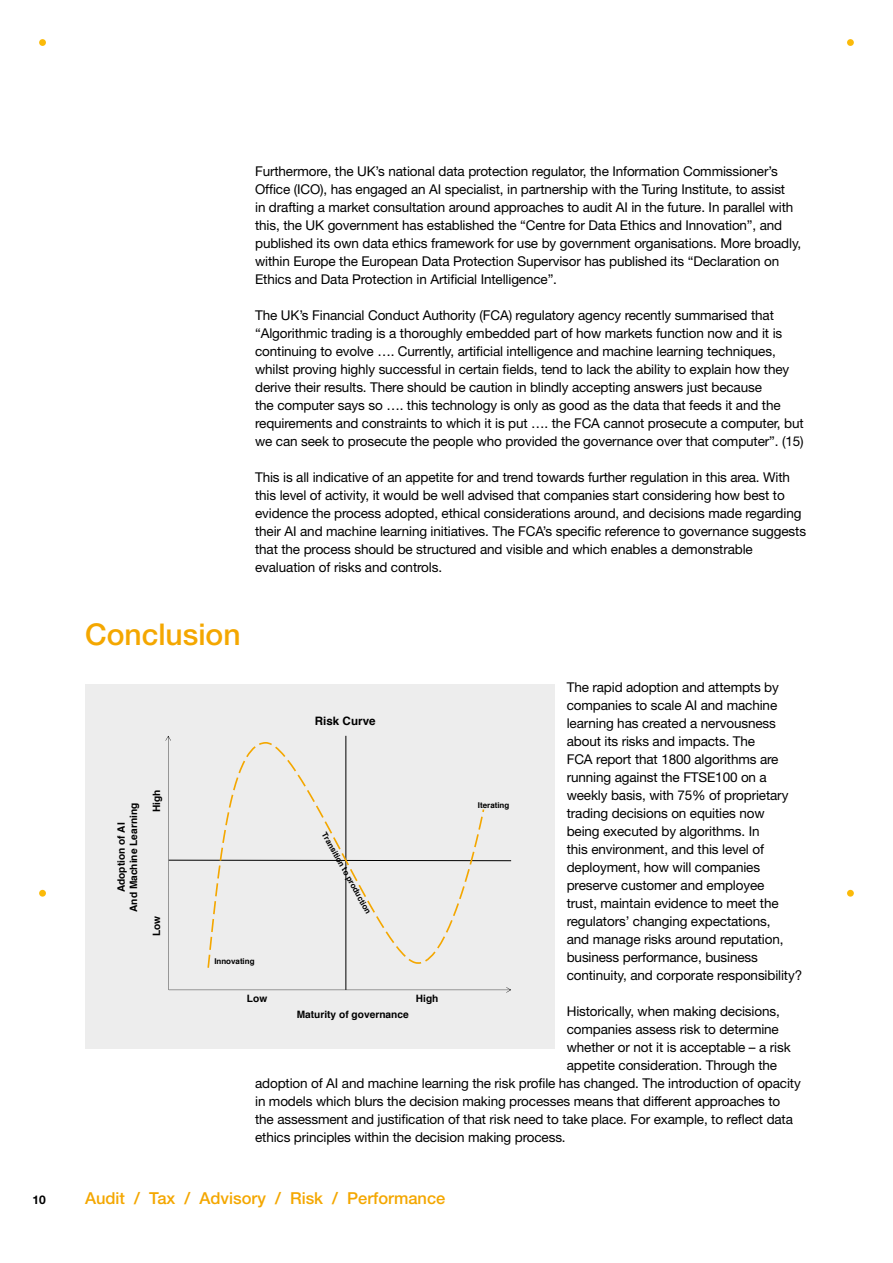
<style>
.page{position:relative;width:893px;height:1263px;background:#fff}
.page>*{position:absolute;margin:0;border:0;box-sizing:border-box;transform-origin:0 0}
.t1{font:500 30px "Helvetica Neue LT Pro";color:#f4a700}
.t2{font:500 16.5px "Helvetica Neue LT Pro";color:#f4a700}
.t3{font:13.5px/18px "Helvetica Neue LT Pro";letter-spacing:-.01em;color:#000}
.t4{font:700 12px "Helvetica Neue LT Pro";color:#000}
.t5{font:700 11.55px "Helvetica";letter-spacing:.005em;color:#000}
.t6{font:700 10.2px/12.1px "Helvetica";color:#000;text-align:center}
.t7{font:700 7.95px "Helvetica";color:#000}
</style>
<div class="page">
<div style="left:39px;top:39px;width:7px;height:7px;background:#fbba09;border-radius:50%"></div>
<div style="left:847px;top:39px;width:7px;height:7px;background:#fbba09;border-radius:50%"></div>
<div style="left:39px;top:890px;width:7px;height:7px;background:#fbba09;border-radius:50%"></div>
<div style="left:847px;top:890px;width:7px;height:7px;background:#fbba09;border-radius:50%"></div>
<div style="left:85px;top:684px;width:470px;height:364px;background:#ededed"></div>
<svg style="left:165px;top:736px;width:346px;height:257px"></svg>
<svg style="left:207px;top:742px;width:277px;height:226px"></svg>
<p class="t3" style="left:255px;top:162px;width:548px">Furthermore, the UK’s national data protection regulator, the Information Commissioner’s Office (ICO), has engaged an AI specialist, in partnership with the Turing Institute, to assist<br>in drafting a market consultation around approaches to audit AI in the future. In parallel with this, the UK government has established the “Centre for Data Ethics and Innovation”, and published its own data ethics framework for use by government organisations. More broadly, within Europe the European Data Protection Supervisor has published its “Declaration on Ethics and Data Protection in Artificial Intelligence”.</p>
<p class="t3" style="left:255px;top:306px;width:550px">The UK’s Financial Conduct Authority (FCA) regulatory agency recently summarised that “Algorithmic trading is a thoroughly embedded part of how markets function now and it is continuing to evolve …. Currently, artificial intelligence and machine learning techniques, whilst proving highly successful in certain fields, tend to lack the ability to explain how they derive their results. There should be caution in blindly accepting answers just because<br>the computer says so …. this technology is only as good as the data that feeds it and the requirements and constraints to which it is put …. the FCA cannot prosecute a computer, but we can seek to prosecute the people who provided the governance over that computer”. (15)</p>
<p class="t3" style="left:255px;top:468px;width:552px">This is all indicative of an appetite for and trend towards further regulation in this area. With this level of activity, it would be well advised that companies start considering how best to evidence the process adopted, ethical considerations around, and decisions made regarding their AI and machine learning initiatives. The FCA’s specific reference to governance suggests that the process should be structured and visible and which enables a demonstrable evaluation of risks and controls.</p>
<h1 class="t1" style="left:85px;top:616px;width:157px">Conclusion</h1>
<p class="t6" style="left:115px;top:912px;width:111px;rotate:-90deg">Adoption of AI<br>And Machine Learning</p>
<p class="t6" style="left:151px;top:812px;width:24px;rotate:-90deg">High</p>
<p class="t6" style="left:151px;top:936px;width:22px;rotate:-90deg">Low</p>
<p class="t3" style="left:567px;top:678px;width:237px">The rapid adoption and attempts by companies to scale AI and machine learning has created a nervousness about its risks and impacts. The<br>FCA report that 1800 algorithms are running against the FTSE100 on a weekly basis, with 75% of proprietary trading decisions on equities now<br>being executed by algorithms. In<br>this environment, and this level of deployment, how will companies preserve customer and employee<br>trust, maintain evidence to meet the regulators’ changing expectations,<br>and manage risks around reputation, business performance, business continuity, and corporate responsibility?</p>
<p class="t3" style="left:567px;top:1002px;width:215px">Historically, when making decisions,</p>
<p class="t3" style="left:567px;top:1020px;width:214px">companies assess risk to determine</p>
<p class="t3" style="left:567px;top:1038px;width:226px">whether or not it is acceptable – a risk</p>
<p class="t3" style="left:567px;top:1056px;width:212px">appetite consideration. Through the</p>
<p class="t3" style="left:255px;top:1074px;width:547px">adoption of AI and machine learning the risk profile has changed. The introduction of opacity</p>
<p class="t3" style="left:255px;top:1092px;width:527px">in models which blurs the decision making processes means that different approaches to</p>
<p class="t3" style="left:255px;top:1110px;width:539px">the assessment and justification of that risk need to take place. For example, to reflect data</p>
<p class="t3" style="left:255px;top:1128px;width:312px">ethics principles within the decision making process.</p>
<p class="t5" style="left:315px;top:711px;width:62px">Risk Curve</p>
<p class="t7" style="left:478px;top:798px;width:33px">Iterating</p>
<p class="t7" style="left:330px;top:829px;width:94px;rotate:61deg">Transition to production</p>
<p class="t7" style="left:214px;top:955px;width:42px">Innovating</p>
<p class="t6" style="left:247px;top:993px;width:22px">Low</p>
<p class="t6" style="left:416px;top:993px;width:24px">High</p>
<p class="t6" style="left:297px;top:1008px;width:114px">Maturity of governance</p>
<p class="t4" style="left:32px;top:1192px;width:15px">10</p>
<p class="t2" style="left:85px;top:1188px;width:362px">Audit / Tax / Advisory / Risk / Performance</p>
</div>
